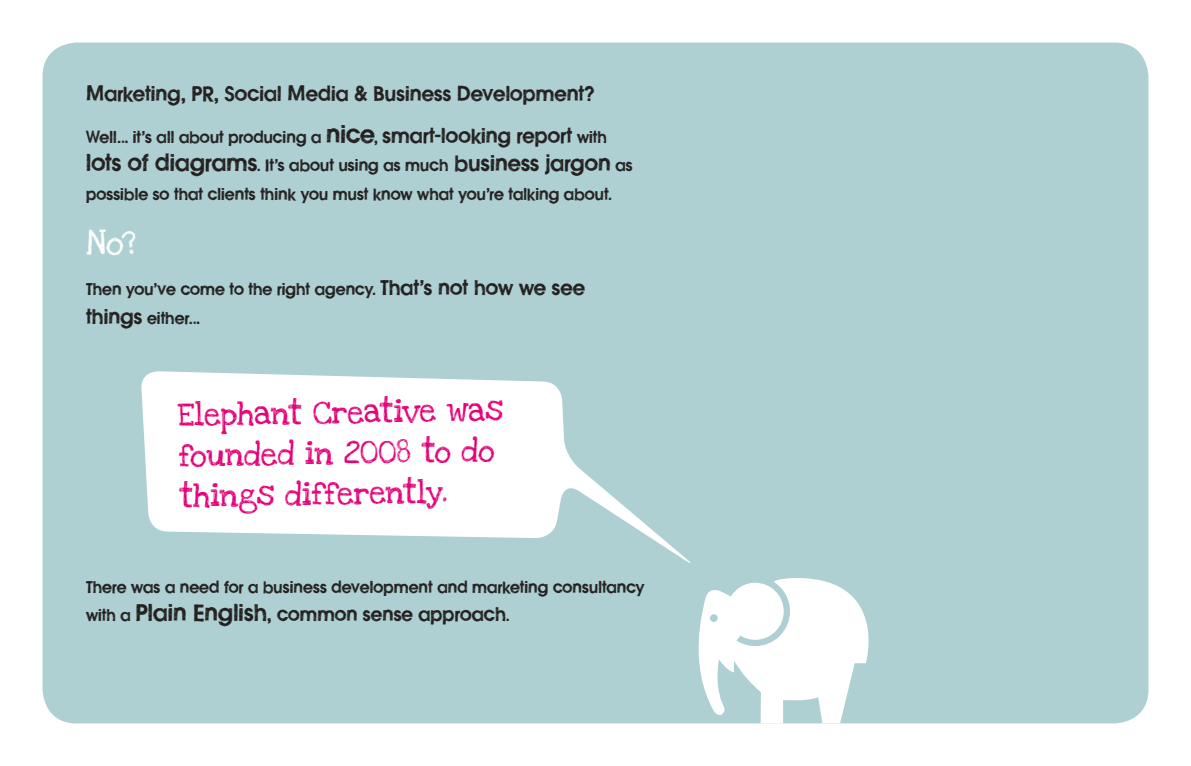
<style>
.page{position:relative;width:1191px;height:766px;background:#fff}
.page>*{position:absolute;margin:0;border:0;box-sizing:border-box;transform-origin:0 0}
.t1{font:25.5px "Love Ya Like A Sister";color:#fff}
.t2{font:23.7px/40.5px "Love Ya Like A Sister";color:#e40278}
.t3{font:22.5px "Fat Bat Alt";letter-spacing:.005em;color:#231f20}
.t4{font:21px "Fat Bat Alt";letter-spacing:.005em;color:#231f20}
.t5{font:18px/28.5px "Fat Bat Alt";letter-spacing:.005em;color:#231f20}
.s1{font-size:27px}
.s2{font-size:22.5px}
.s3{font-size:25.5px}
.s4{font-size:24px}
.s5{font-size:18px}
</style>
<div class="page">
<div style="left:43px;top:43px;width:1105px;height:680px;background:#afd0d2;border-radius:34px"></div>
<svg style="left:698px;top:578px;width:171px;height:145px"></svg>
<svg style="left:141px;top:371px;width:550px;height:192px;fill:#fff"></svg>
<p class="t3" style="left:86px;top:81px;width:510px">Marketing, PR, Social Media &amp; Business Development?</p>
<p class="t5" style="left:86px;top:122px;width:548px">Well… it’s all about producing a <span class="s1">nice</span>, <span class="s2">smart-looking report</span> with <span class="s3">lots of diagrams</span>. It’s about using as much <span class="s4">business jargon</span> as possible so that clients think you must know what you’re talking about.</p>
<p class="t1" style="left:86px;top:224px;width:51px">No?</p>
<p class="t5" style="left:86px;top:275px;width:500px">Then you’ve come to the right agency. <span class="s2">That’s not how we see things</span> either…</p>
<p class="t2" style="left:178px;top:396px;width:327px;rotate:-1deg">Elephant Creative was founded in 2008 to do things differently.</p>
<p class="t5" style="left:86px;top:572px;width:560px">There was a need for a business development and marketing consultancy</p>
<p class="t4" style="left:86px;top:602px;width:425px"><span class="s5">with a</span> <span class="s3">Plain English</span>, common sense approach<span class="s5">.</span></p>
</div>
